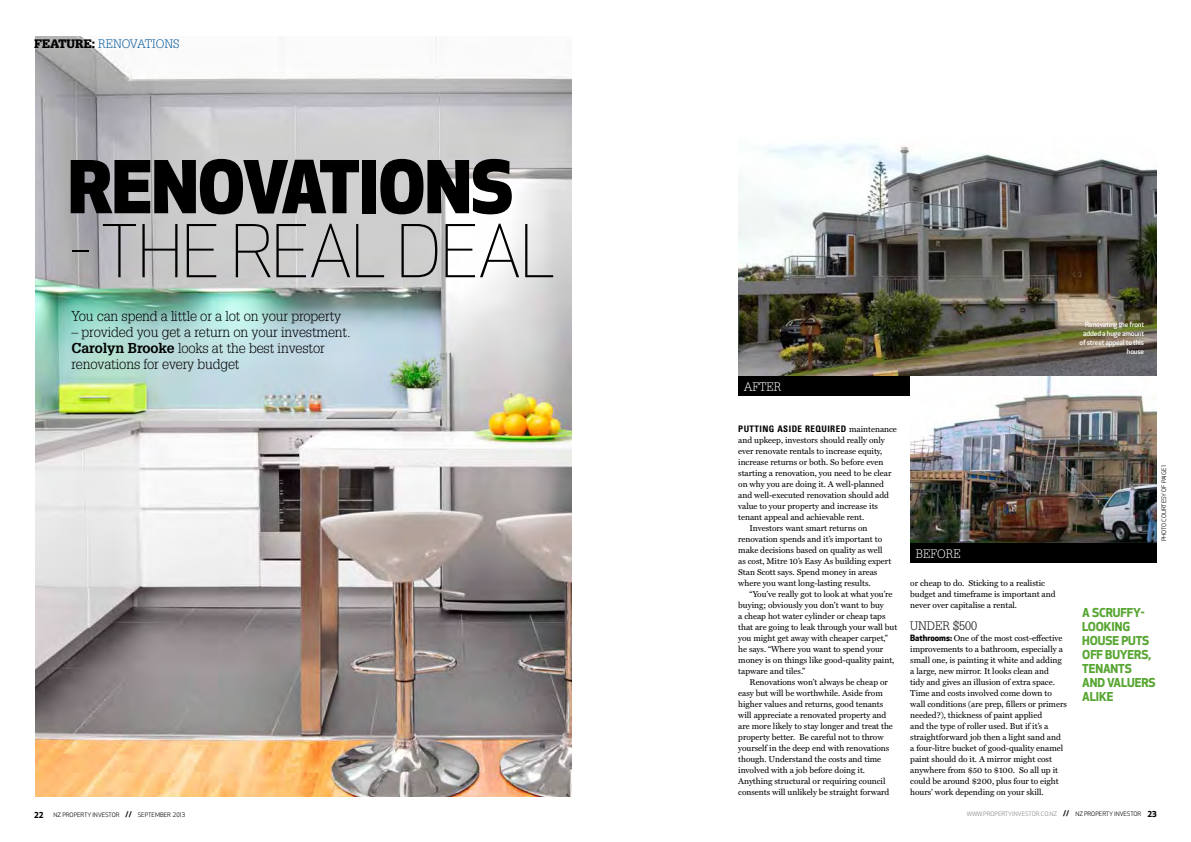
<style>
.page{position:relative;width:1191px;height:842px;background:#fff}
.page>*{position:absolute;margin:0;border:0;box-sizing:border-box;transform-origin:0 0}
.t1{font:300 70.9px "Apex New";letter-spacing:-.01em;color:#000}
.t2{font:800 70.9px "Apex New";letter-spacing:-.01em;color:#000}
.t3{font:300 14px/16px "Glypha LT Std";letter-spacing:-.01em;color:#000}
.t4{font:700 12px/14px "Apex New";letter-spacing:-.01em;color:#58a632}
.t5{font:300 12px "Glypha LT Std";color:#00559a}
.t6{font:300 12px "Glypha LT Std";color:#fff}
.t7{font:300 12px "Glypha LT Std";color:#000}
.t8{font:700 condensed 9px "Univers";letter-spacing:.05em;color:#000}
.t9{font:8.5px/11px "Miller Text";letter-spacing:-.005em;color:#000}
.t10{font:500 7px/9px "Apex New";letter-spacing:-.02em;color:#fff;text-align:right}
.t11{font:6px "Apex New";color:#000}
.t12{font:6px "Apex New";color:#878786}
.s1{font-weight:900;color:#000}
.s2{font-weight:700}
.s3{font-weight:700;font-size:8px}
.s4{font-family:"Miller Text";font-weight:400;font-stretch:normal;font-size:8.5px}
.s5{font-family:"Apex New";font-weight:700}
.s6{color:#000}
.s7{font-weight:700;font-size:8px;color:#000}
</style>
<div class="page">
<img style="left:35px;top:36px;width:537px;height:761px">
<img style="left:738px;top:144px;width:419px;height:232px">
<div style="left:738px;top:376px;width:246px;height:20px;background:#000"></div>
<img style="left:910px;top:376px;width:247px;height:167px">
<div style="left:910px;top:543px;width:247px;height:20px;background:#000"></div>
<h3 class="t5" style="left:34px;top:37px;width:147px"><span class="s1">FEATURE:</span> renovations</h3>
<h1 class="t2" style="left:68px;top:138px;width:447px">RENOVATIONS</h1>
<h1 class="t1" style="left:68px;top:208px;width:488px">- THE REAL DEAL</h1>
<h2 class="t3" style="left:71px;top:308px;width:271px">You can spend a little or a lot on your property</h2>
<h2 class="t3" style="left:71px;top:324px;width:281px">– provided you get a return on your investment.<br><span class="s2">Carolyn Brooke</span> looks at the best investor renovations for every budget</h2>
<p class="t11" style="left:34px;top:811px;width:153px"><span class="s3">22</span> NZ PROPERTY INVESTOR <sup>//</sup> SEPTEMBER 2013</p>
<h3 class="t6" style="left:744px;top:379px;width:39px">after</h3>
<p class="t10" style="left:1079px;top:320px;width:66px">Renovating the front added a huge amount of street appeal to this house</p>
<p class="t8" style="left:738px;top:423px;width:160px">PUTTING ASIDE REQUIRED <span class="s4">maintenance</span></p>
<p class="t9" style="left:738px;top:435px;width:148px">and upkeep, investors should really only</p>
<p class="t9" style="left:738px;top:446px;width:146px">ever renovate rentals to increase equity,</p>
<p class="t9" style="left:738px;top:457px;width:147px">increase returns or both. So before even</p>
<p class="t9" style="left:738px;top:468px;width:155px">starting a renovation, you need to be clear</p>
<p class="t9" style="left:738px;top:479px;width:147px">on why you are doing it. A well-planned</p>
<p class="t9" style="left:738px;top:490px;width:152px">and well-executed renovation should add</p>
<p class="t9" style="left:738px;top:501px;width:141px">value to your property and increase its</p>
<p class="t9" style="left:738px;top:512px;width:128px">tenant appeal and achievable rent.</p>
<p class="t9" style="left:749px;top:523px;width:119px">Investors want smart returns on</p>
<p class="t9" style="left:738px;top:534px;width:145px">renovation spends and it’s important to</p>
<p class="t9" style="left:738px;top:545px;width:146px">make decisions based on quality as well</p>
<p class="t9" style="left:738px;top:556px;width:155px">as cost, Mitre 10’s Easy As building expert</p>
<p class="t9" style="left:738px;top:567px;width:141px">Stan Scott says. Spend money in areas</p>
<p class="t9" style="left:738px;top:578px;width:134px">where you want long-lasting results.</p>
<p class="t9" style="left:749px;top:589px;width:144px">“You’ve really got to look at what you’re</p>
<p class="t9" style="left:738px;top:600px;width:147px">buying; obviously you don’t want to buy</p>
<p class="t9" style="left:738px;top:611px;width:149px">a cheap hot water cylinder or cheap taps</p>
<p class="t9" style="left:738px;top:622px;width:161px">that are going to leak through your wall but</p>
<p class="t9" style="left:738px;top:633px;width:151px">you might get away with cheaper carpet,”</p>
<p class="t9" style="left:738px;top:644px;width:147px">he says. “Where you want to spend your</p>
<p class="t9" style="left:738px;top:655px;width:158px">money is on things like good-quality paint,</p>
<p class="t9" style="left:738px;top:666px;width:69px">tapware and tiles.”</p>
<p class="t9" style="left:749px;top:677px;width:140px">Renovations won’t always be cheap or</p>
<p class="t9" style="left:738px;top:688px;width:146px">easy but will be worthwhile. Aside from</p>
<p class="t9" style="left:738px;top:699px;width:146px">higher values and returns, good tenants</p>
<p class="t9" style="left:738px;top:710px;width:150px">will appreciate a renovated property and</p>
<p class="t9" style="left:738px;top:721px;width:156px">are more likely to stay longer and treat the</p>
<p class="t9" style="left:738px;top:732px;width:147px">property better. Be careful not to throw</p>
<p class="t9" style="left:738px;top:743px;width:153px">yourself in the deep end with renovations</p>
<p class="t9" style="left:738px;top:754px;width:144px">though. Understand the costs and time</p>
<p class="t9" style="left:738px;top:765px;width:128px">involved with a job before doing it.</p>
<p class="t9" style="left:738px;top:776px;width:149px">Anything structural or requiring council</p>
<p class="t9" style="left:738px;top:787px;width:153px">consents will unlikely be straight forward</p>
<h3 class="t6" style="left:916px;top:547px;width:46px">before</h3>
<p class="t9" style="left:910px;top:578px;width:147px">or cheap to do. Sticking to a realistic budget and timeframe is important and never over capitalise a rental.</p>
<h3 class="t7" style="left:910px;top:619px;width:68px">Under $500</h3>
<p class="t9" style="left:910px;top:633px;width:158px"><span class="s5">BATHROOMS:</span> One of the most cost-effective improvements to a bathroom, especially a small one, is painting it white and adding a large, new mirror. It looks clean and<br>tidy and gives an illusion of extra space.<br>Time and costs involved come down to wall conditions (are prep, fillers or primers needed?), thickness of paint applied<br>and the type of roller used. But if it’s a straightforward job then a light sand and a four-litre bucket of good-quality enamel paint should do it. A mirror might cost anywhere from $50 to $100. So all up it could be around $200, plus four to eight hours’ work depending on your skill.</p>
<p class="t11" style="left:1160px;top:541px;width:78px;rotate:-90deg">PHOTO COURTESY OF PAIGE 1</p>
<h3 class="t4" style="left:1082px;top:605px;width:75px">A SCRUFFY-<br>LOOKING<br>HOUSE PUTS<br>OFF BUYERS,<br>TENANTS<br>AND VALUERS<br>ALIKE</h3>
<p class="t12" style="left:966px;top:810px;width:192px">WWW.PROPERTYINVESTOR.CO.NZ <sup>//</sup> <span class="s6">NZ PROPERTY INVESTOR</span> <span class="s7">23</span></p>
</div>
